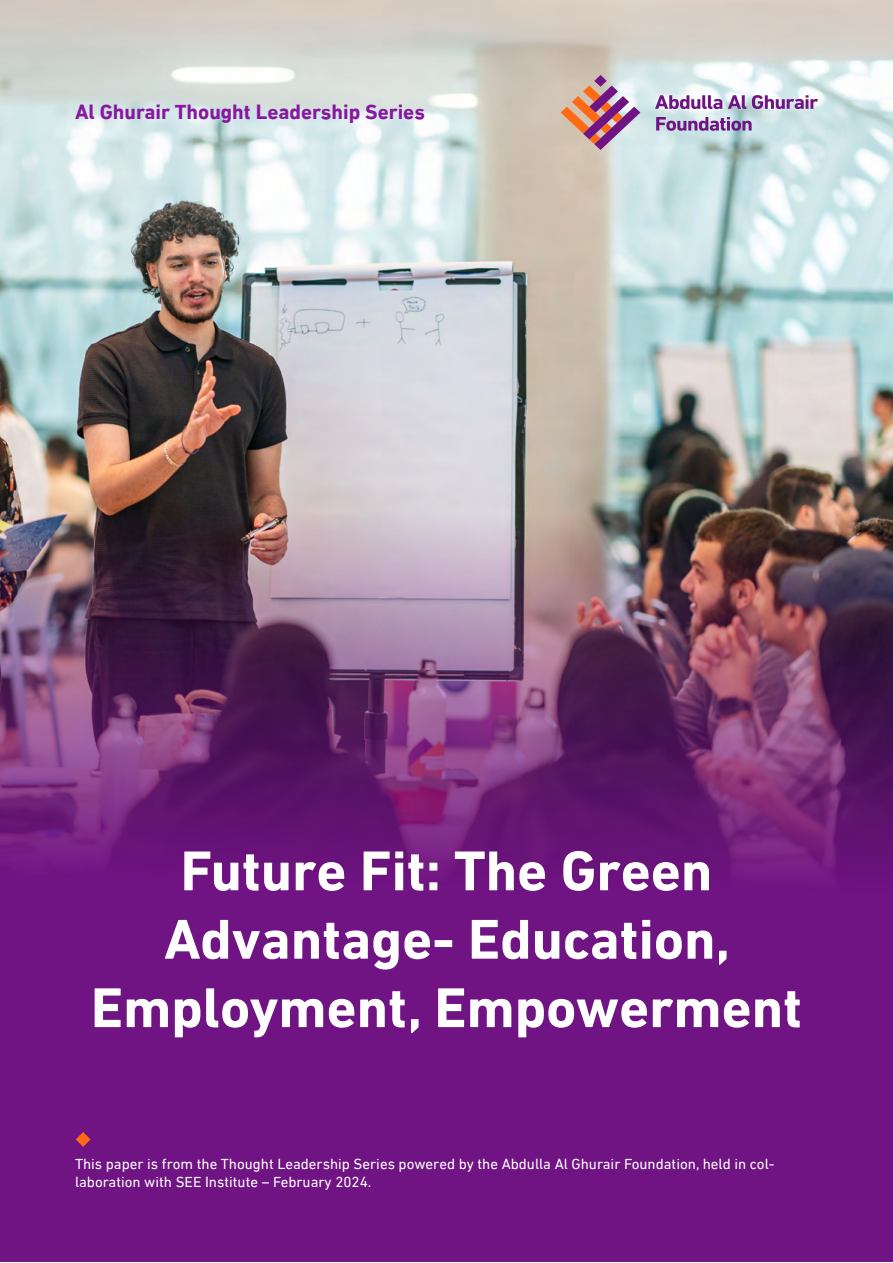
<style>
.page{position:relative;width:893px;height:1263px;background:#fff}
.page>*{position:absolute;margin:0;border:0;box-sizing:border-box;transform-origin:0 0}
.t1{font:700 57px/68.4px "DIN Next LT Arabic";color:#fff;text-align:center}
.t2{font:700 21px "DIN Next LT Arabic";color:#87179e}
.t3{font:15px/18px "DIN Next LT Arabic";color:#fff}
</style>
<div class="page">
<img style="left:0;top:360px;width:893px;height:685px">
<img style="left:0;top:488px;width:893px;height:552px">
<svg style="left:0;top:0;width:893px;height:360px"></svg>
<div style="left:1px;top:1040px;width:892px;height:222px;background:#701383"></div>
<svg style="left:655px;top:95px;width:67px;height:14px"></svg>
<svg style="left:728px;top:95px;width:18px;height:14px"></svg>
<svg style="left:752px;top:95px;width:66px;height:14px"></svg>
<svg style="left:656px;top:117px;width:96px;height:14px"></svg>
<svg style="left:561px;top:75px;width:79px;height:75px"></svg>
<svg style="left:76px;top:1132px;width:15px;height:15px"></svg>
<h2 class="t2" style="left:75px;top:99px;width:351px">Al Ghurair Thought Leadership Series</h2>
<h1 class="t1" style="left:91px;top:836px;width:713px">Future Fit: The Green<br>Advantage- Education,<br>Employment, Empowerment</h1>
<p class="t3" style="left:75px;top:1155px;width:701px">This paper is from the Thought Leadership Series powered by the Abdulla Al Ghurair Foundation, held in col&shy;laboration with SEE Institute – February 2024.</p>
</div>
